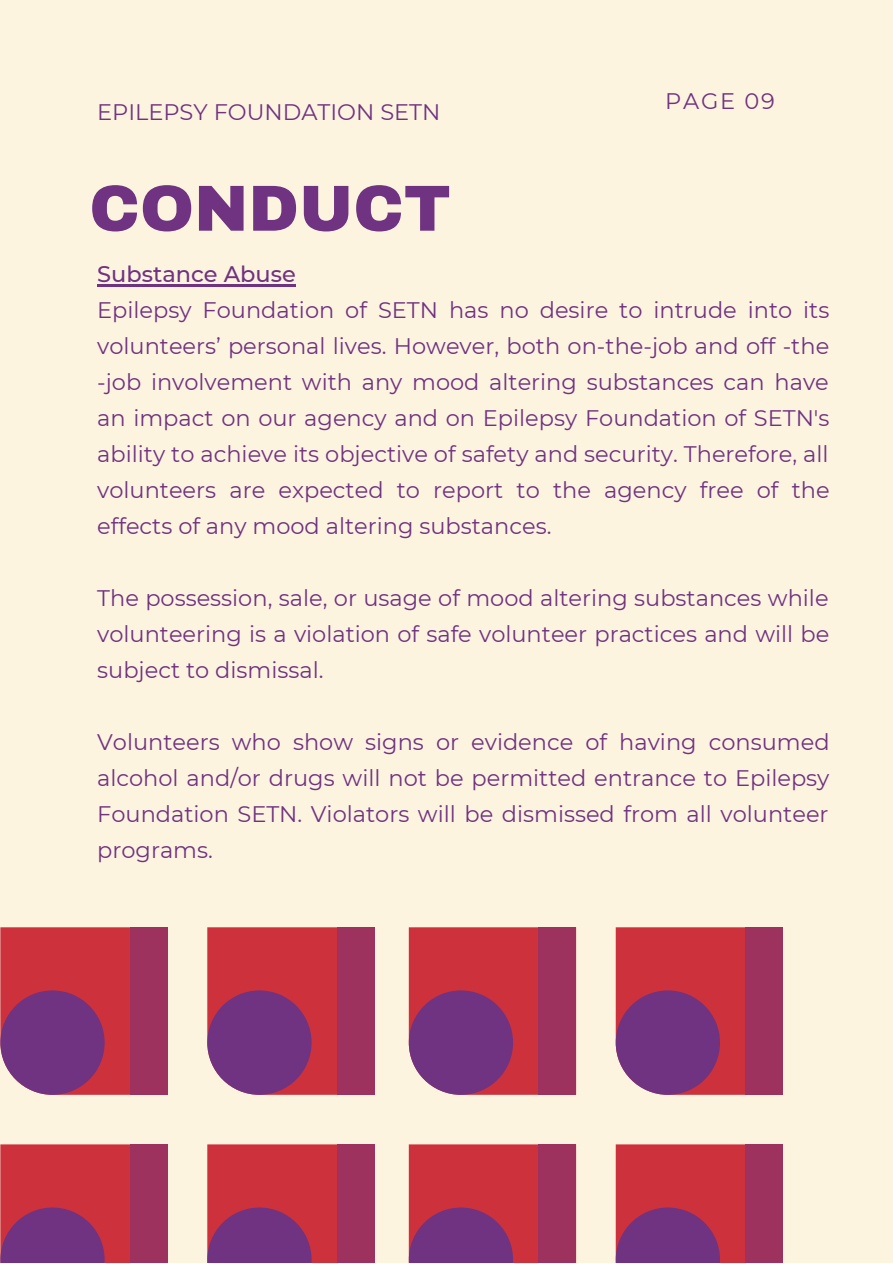
<style>
.page{position:relative;width:893px;height:1264px;background:#fff}
.page>*{position:absolute;margin:0;border:0;box-sizing:border-box;transform-origin:0 0}
.t1{font:900 65.1px "Archivo";color:#6f3381}
.t2{font:22.5px/36px "Montserrat";color:#6f3381;text-align:justify}
.t3{font:500 22.5px "Montserrat";color:#6f3381}
</style>
<div class="page">
<div style="left:0;top:0;width:892px;height:1262px;background:#fdf4e0"></div>
<hr style="left:97px;top:285px;width:199px;height:2px;background:#6f3381">
<div style="left:615px;top:927px;width:130px;height:167px;background:#cd313c"></div>
<div style="left:615px;top:990px;width:105px;height:104px;background:#6f3381;border-radius:50%"></div>
<div style="left:745px;top:927px;width:37px;height:167px;background:#9d325f"></div>
<svg style="left:615px;top:1144px;width:130px;height:118px;background:#b13351"></svg>
<div style="left:745px;top:1144px;width:37px;height:118px;background:#9d325f"></div>
<div style="left:409px;top:927px;width:129px;height:167px;background:#cd313c"></div>
<div style="left:409px;top:990px;width:104px;height:104px;background:#6f3381;border-radius:50%"></div>
<div style="left:538px;top:927px;width:38px;height:167px;background:#9d325f"></div>
<svg style="left:409px;top:1144px;width:129px;height:118px;background:#b13251"></svg>
<div style="left:538px;top:1144px;width:38px;height:118px;background:#9d325f"></div>
<svg style="left:207px;top:927px;width:130px;height:167px;background:#ce3943"></svg>
<div style="left:207px;top:990px;width:104px;height:104px;background:#6f3381;border-radius:50%"></div>
<div style="left:337px;top:927px;width:37px;height:167px;background:#9d325f"></div>
<svg style="left:207px;top:1144px;width:130px;height:118px;background:#b13251"></svg>
<div style="left:337px;top:1144px;width:37px;height:118px;background:#9d325f"></div>
<div style="left:0;top:927px;width:130px;height:167px;background:#cd313c"></div>
<div style="left:0;top:990px;width:105px;height:104px;background:#6f3381;border-radius:50%"></div>
<div style="left:130px;top:927px;width:38px;height:167px;background:#9d325f"></div>
<svg style="left:0;top:1144px;width:130px;height:118px;background:#b13251"></svg>
<div style="left:130px;top:1144px;width:38px;height:118px;background:#9d325f"></div>
<p class="t2" style="left:97px;top:93px;width:345px">EPILEPSY FOUNDATION SETN</p>
<p class="t2" style="left:665px;top:82px;width:111px">PAGE 09</p>
<h1 class="t1" style="left:89px;top:173px;width:363px">CONDUCT</h1>
<p class="t3" style="left:97px;top:260px;width:200px">Substance Abuse</p>
<p class="t2" style="left:97px;top:292px;width:734px">Epilepsy Foundation of SETN has no desire to intrude into its volunteers’ personal lives. However, both on-the-job and off -the -job involvement with any mood altering substances can have an impact on our agency and on Epilepsy Foundation of SETN's ability to achieve its objective of safety and security. Therefore, all volunteers are expected to report to the agency free of the effects of any mood altering substances.</p>
<p class="t2" style="left:97px;top:580px;width:733px">The possession, sale, or usage of mood altering substances while volunteering is a violation of safe volunteer practices and will be subject to dismissal.</p>
<p class="t2" style="left:97px;top:724px;width:733px">Volunteers who show signs or evidence of having consumed alcohol and/or drugs will not be permitted entrance to Epilepsy Foundation SETN. Violators will be dismissed from all volunteer programs.</p>
</div>
